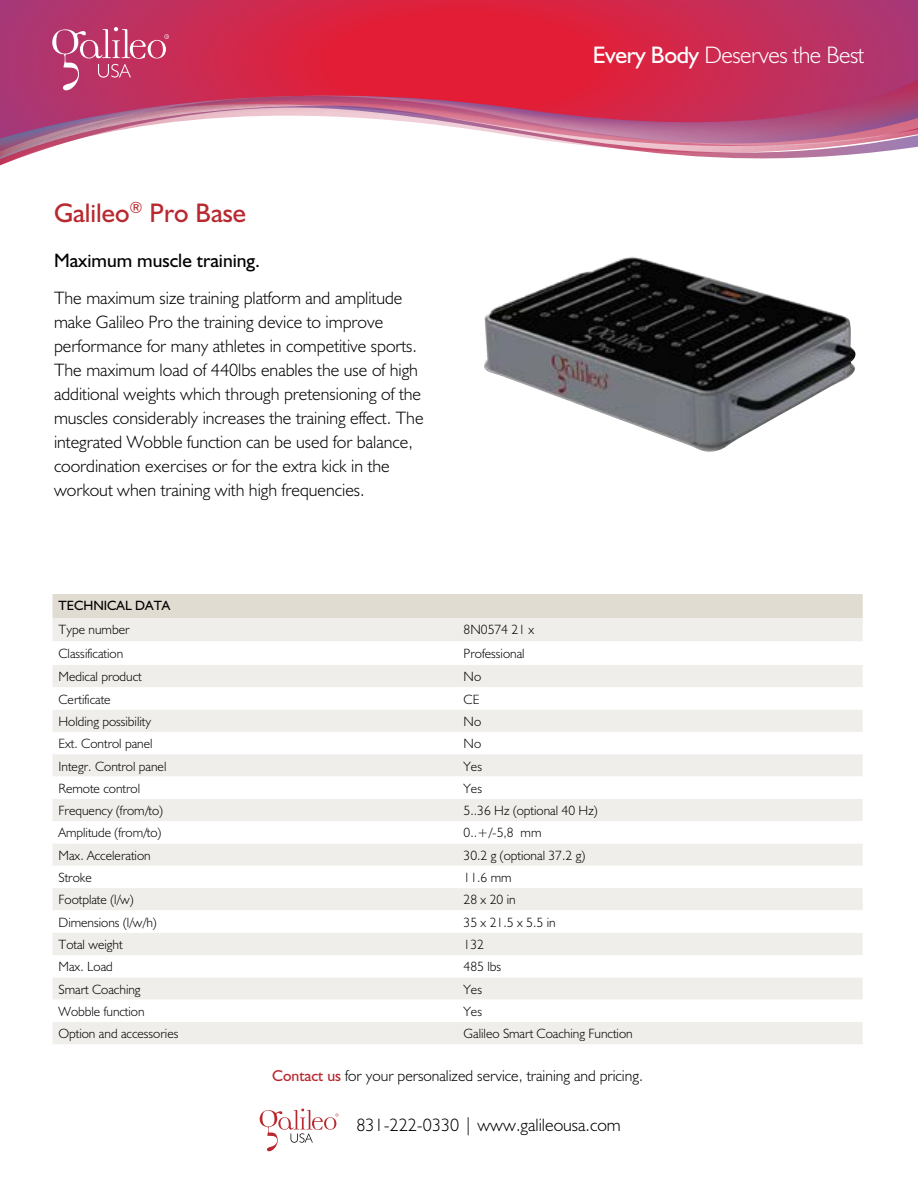
<style>
.page{position:relative;width:918px;height:1188px;background:#fff}
.page>*{position:absolute;margin:0;border:0;box-sizing:border-box;transform-origin:0 0}
.t1{font:27px "Humanist 521 BT";color:#b8292f}
.t2{font:300 24px "Humanist 521 BT";letter-spacing:-.02em;color:#fff}
.t3{font:19.5px "Humanist 521 BT";color:#000}
.t4{font:300 18px/24px "Humanist 521 BT";color:#000}
.t5{font:300 15.75px "Humanist 521 BT";color:#000}
.t6{font:300 13.5px "Humanist 521 BT";color:#000}
.t7{font:13.5px "Humanist 521 BT";color:#000}
.s1{font-weight:400}
.s2{font-weight:400;color:#b8292f}
</style>
<div class="page">
<svg style="left:0;top:0;width:918px;height:106px;background:#cc294f"></svg>
<svg style="left:0;top:106px;width:918px;height:60px"></svg>
<svg style="left:260px;top:1109px;width:78px;height:42px"></svg>
<svg style="left:52px;top:27px;width:117px;height:63px;background:#c54c76"></svg>
<div style="left:52px;top:594px;width:811px;height:24px;background:#e1dcd2"></div>
<div style="left:52px;top:618px;width:811px;height:426px;background:#f0eeea"></div>
<svg style="left:52px;top:641px;width:811px;height:381px"></svg>
<svg style="left:779px;top:297px;width:76px;height:119px"></svg>
<img style="left:484px;top:257px;width:295px;height:195px">
<h1 class="t1" style="left:54px;top:196px;width:194px">Galileo<sup>®</sup> Pro Base</h1>
<h3 class="t3" style="left:54px;top:248px;width:208px">Maximum muscle training.</h3>
<p class="t4" style="left:54px;top:286px;width:371px">The maximum size training platform and amplitude make Galileo Pro the training device to improve performance for many athletes in competitive sports.<br>The maximum load of 440lbs enables the use of high additional weights which through pretensioning of the muscles considerably increases the training effect. The integrated Wobble function can be used for balance, coordination exercises or for the extra kick in the workout when training with high frequencies.</p>
<h2 class="t2" style="left:593px;top:40px;width:273px"><span class="s1">Every Body</span> Deserves the Best</h2>
<p class="t7" style="left:58px;top:597px;width:113px">TECHNICAL DATA</p>
<p class="t6" style="left:58px;top:621px;width:73px">Type number</p>
<p class="t6" style="left:464px;top:621px;width:72px">8N0574 21 x</p>
<p class="t6" style="left:58px;top:645px;width:66px">Classification</p>
<p class="t6" style="left:464px;top:645px;width:63px">Professional</p>
<p class="t6" style="left:58px;top:668px;width:85px">Medical product</p>
<p class="t6" style="left:464px;top:668px;width:19px">No</p>
<p class="t6" style="left:58px;top:691px;width:54px">Certificate</p>
<p class="t6" style="left:464px;top:691px;width:17px">CE</p>
<p class="t6" style="left:58px;top:713px;width:94px">Holding possibility</p>
<p class="t6" style="left:464px;top:713px;width:19px">No</p>
<p class="t6" style="left:58px;top:735px;width:96px">Ext. Control panel</p>
<p class="t6" style="left:464px;top:735px;width:19px">No</p>
<p class="t6" style="left:58px;top:758px;width:109px">Integr. Control panel</p>
<p class="t6" style="left:464px;top:758px;width:20px">Yes</p>
<p class="t6" style="left:58px;top:780px;width:83px">Remote control</p>
<p class="t6" style="left:464px;top:780px;width:20px">Yes</p>
<p class="t6" style="left:58px;top:802px;width:106px">Frequency (from/to)</p>
<p class="t6" style="left:464px;top:802px;width:136px">5..36 Hz (optional 40 Hz)</p>
<p class="t6" style="left:58px;top:825px;width:104px">Amplitude (from/to)</p>
<p class="t6" style="left:464px;top:825px;width:79px">0..+/-5,8 mm</p>
<p class="t6" style="left:58px;top:847px;width:94px">Max. Acceleration</p>
<p class="t6" style="left:464px;top:847px;width:123px">30.2 g (optional 37.2 g)</p>
<p class="t6" style="left:58px;top:869px;width:35px">Stroke</p>
<p class="t6" style="left:464px;top:869px;width:50px">11.6 mm</p>
<p class="t6" style="left:58px;top:892px;width:77px">Footplate (l/w)</p>
<p class="t6" style="left:464px;top:892px;width:54px">28 x 20 in</p>
<p class="t6" style="left:58px;top:914px;width:100px">Dimensions (l/w/h)</p>
<p class="t6" style="left:464px;top:914px;width:94px">35 x 21.5 x 5.5 in</p>
<p class="t6" style="left:58px;top:936px;width:66px">Total weight</p>
<p class="t6" style="left:464px;top:936px;width:22px">132</p>
<p class="t6" style="left:58px;top:958px;width:56px">Max. Load</p>
<p class="t6" style="left:464px;top:958px;width:39px">485 lbs</p>
<p class="t6" style="left:58px;top:981px;width:84px">Smart Coaching</p>
<p class="t6" style="left:464px;top:981px;width:20px">Yes</p>
<p class="t6" style="left:58px;top:1003px;width:88px">Wobble function</p>
<p class="t6" style="left:464px;top:1003px;width:20px">Yes</p>
<p class="t6" style="left:58px;top:1025px;width:121px">Option and accessories</p>
<p class="t6" style="left:464px;top:1025px;width:171px">Galileo Smart Coaching Function</p>
<p class="t5" style="left:272px;top:1066px;width:372px"><span class="s2">Contact us</span> for your personalized service, training and pricing.</p>
<h3 class="t4" style="left:356px;top:1113px;width:266px">831-222-0330 | www.galileousa.com</h3>
</div>
